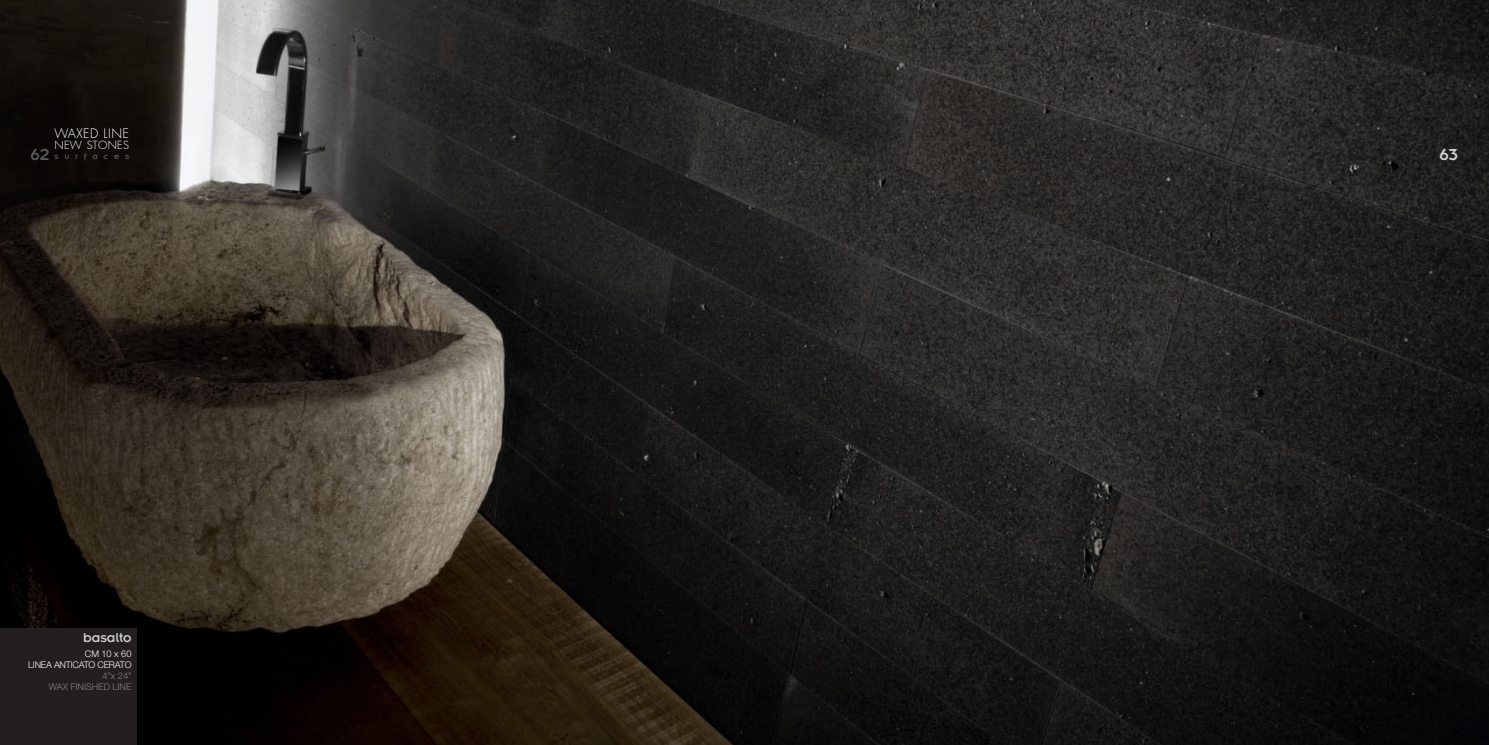
<style>
.page{position:relative;width:1489px;height:745px;background:#fff}
.page>*{position:absolute;margin:0;border:0;box-sizing:border-box;transform-origin:0 0}
.t1{font:17.5px "Insignia LT Std";color:#d1d3d4}
.t2{font:14px "Insignia LT Std";color:#d1d3d4}
.t3{font:300 12.69px "Futura Std";letter-spacing:.04em;color:#fff}
.t4{font:300 10.94px "Futura Std";letter-spacing:.025em;color:#fff}
.t5{font:300 9.19px/11px "Helvetica Neue LT Std";letter-spacing:-.025em;color:#fafbfb;text-align:right}
.t6{font:300 9.19px/11px "Helvetica Neue LT Std";color:#808285;text-align:right}
.t7{font:8.75px "Insignia LT Std";letter-spacing:.66em;color:#58595b}
.s1{font-size:17.5px}
</style>
<div class="page">
<img style="left:0;top:0;width:1488px;height:744px">
<div style="left:0;top:628px;width:136px;height:116px;background:#231e1f"></div>
<h3 class="t3" style="left:55px;top:127px;width:76px">WAXED LINE</h3>
<p class="t4" style="left:55px;top:139px;width:76px">NEW STONES</p>
<p class="t7" style="left:30px;top:153px;width:100px"><span class="s1">62</span>surfaces</p>
<h1 class="t1" style="left:1439px;top:147px;width:20px">63</h1>
<h2 class="t2" style="left:83px;top:631px;width:50px">basalto</h2>
<p class="t5" style="left:28px;top:647px;width:105px">CM 10 x 60<br>LINEA ANTICATO CERATO</p>
<p class="t6" style="left:49px;top:669px;width:84px">4”x 24”<br>WAX FINISHED LINE</p>
</div>
